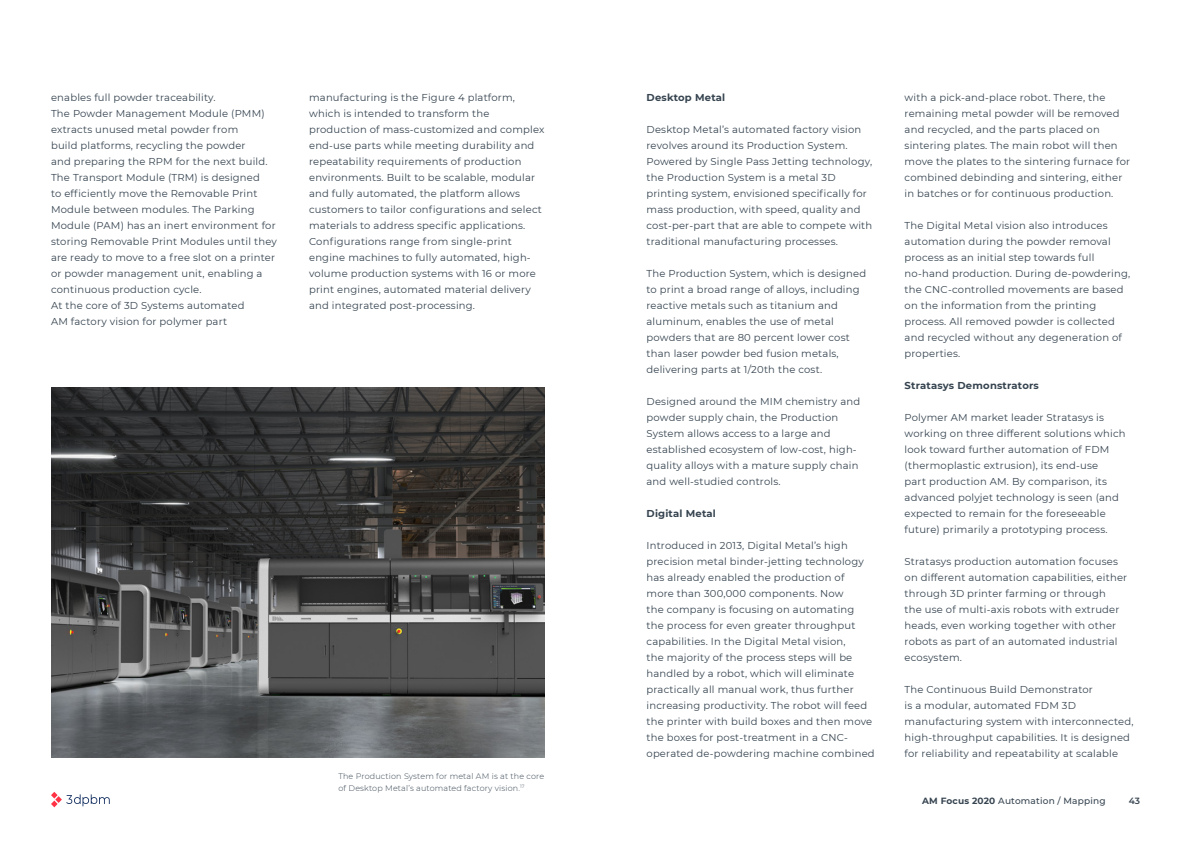
<style>
.page{position:relative;width:1191px;height:842px;background:#fff}
.page>*{position:absolute;margin:0;border:0;box-sizing:border-box;transform-origin:0 0}
.Body_Text{font:10px/16px "Montserrat";letter-spacing:.02em;color:#364450}
.Body_Text-2{font:700 10px "Montserrat";letter-spacing:.02em;color:#364450}
.t1{font:500 9px "Montserrat";letter-spacing:.02em;color:#364450}
.t2{font:600 9px "Montserrat";color:#364450}
.Body_Text-3{font:300 8px/12px "Montserrat";letter-spacing:.02em;color:#364450}
.s1{font-weight:700}
</style>
<div class="page">
<img style="left:51px;top:387px;width:493px;height:370px">
<svg style="left:51px;top:792px;width:59px;height:15px"></svg>
<p class="Body_Text" style="left:51px;top:89px;width:166px">enables full powder traceability.</p>
<p class="Body_Text" style="left:51px;top:105px;width:227px">The Powder Management Module (PMM) extracts unused metal powder from<br>build platforms, recycling the powder<br>and preparing the RPM for the next build.<br>The Transport Module (TRM) is designed<br>to efficiently move the Removable Print Module between modules. The Parking Module (PAM) has an inert environment for storing Removable Print Modules until they are ready to move to a free slot on a printer or powder management unit, enabling a continuous production cycle.</p>
<p class="Body_Text" style="left:51px;top:297px;width:195px">At the core of 3D Systems automated<br>AM factory vision for polymer part</p>
<p class="Body_Text" style="left:309px;top:89px;width:237px">manufacturing is the Figure 4 platform, which is intended to transform the production of mass-customized and complex end-use parts while meeting durability and repeatability requirements of production environments. Built to be scalable, modular and fully automated, the platform allows customers to tailor configurations and select materials to address specific applications.<br>Configurations range from single-print engine machines to fully automated, high&shy;volume production systems with 16 or more print engines, automated material delivery and integrated post-processing.</p>
<p class="Body_Text-3" style="left:338px;top:770px;width:207px">The Production System for metal AM is at the core of Desktop Metal’s automated factory vision.<sup>17</sup></p>
<p class="Body_Text-2" style="left:646px;top:90px;width:80px">Desktop Metal</p>
<p class="Body_Text" style="left:646px;top:121px;width:227px">Desktop Metal’s automated factory vision revolves around its Production System.<br>Powered by Single Pass Jetting technology, the Production System is a metal 3D printing system, envisioned specifically for mass production, with speed, quality and cost-per-part that are able to compete with traditional manufacturing processes.</p>
<p class="Body_Text" style="left:646px;top:265px;width:221px">The Production System, which is designed to print a broad range of alloys, including reactive metals such as titanium and aluminum, enables the use of metal powders that are 80 percent lower cost than laser powder bed fusion metals, delivering parts at 1/20th the cost.</p>
<p class="Body_Text" style="left:646px;top:393px;width:215px">Designed around the MIM chemistry and powder supply chain, the Production System allows access to a large and established ecosystem of low-cost, high&shy;quality alloys with a mature supply chain and well-studied controls.</p>
<p class="Body_Text-2" style="left:646px;top:506px;width:71px">Digital Metal</p>
<p class="Body_Text" style="left:646px;top:537px;width:230px">Introduced in 2013, Digital Metal’s high precision metal binder-jetting technology has already enabled the production of<br>more than 300,000 components. Now<br>the company is focusing on automating<br>the process for even greater throughput capabilities. In the Digital Metal vision,<br>the majority of the process steps will be handled by a robot, which will eliminate practically all manual work, thus further increasing productivity. The robot will feed the printer with build boxes and then move the boxes for post-treatment in a CNC&shy;operated de-powdering machine combined</p>
<p class="Body_Text" style="left:904px;top:89px;width:227px">with a pick-and-place robot. There, the remaining metal powder will be removed and recycled, and the parts placed on sintering plates. The main robot will then move the plates to the sintering furnace for combined debinding and sintering, either in batches or for continuous production.</p>
<p class="Body_Text" style="left:904px;top:217px;width:227px">The Digital Metal vision also introduces automation during the powder removal process as an initial step towards full no-hand production. During de-powdering, the CNC-controlled movements are based on the information from the printing process. All removed powder is collected and recycled without any degeneration of properties.</p>
<p class="Body_Text-2" style="left:904px;top:378px;width:136px">Stratasys Demonstrators</p>
<p class="Body_Text" style="left:904px;top:409px;width:223px">Polymer AM market leader Stratasys is working on three different solutions which look toward further automation of FDM (thermoplastic extrusion), its end-use<br>part production AM. By comparison, its advanced polyjet technology is seen (and expected to remain for the foreseeable future) primarily a prototyping process.</p>
<p class="Body_Text" style="left:904px;top:553px;width:224px">Stratasys production automation focuses on different automation capabilities, either through 3D printer farming or through<br>the use of multi-axis robots with extruder heads, even working together with other robots as part of an automated industrial ecosystem.</p>
<p class="Body_Text" style="left:904px;top:681px;width:230px">The Continuous Build Demonstrator<br>is a modular, automated FDM 3D manufacturing system with interconnected, high-throughput capabilities. It is designed for reliability and repeatability at scalable</p>
<p class="t1" style="left:922px;top:794px;width:185px"><span class="s1">AM Focus 2020</span> Automation / Mapping</p>
<p class="t2" style="left:1128px;top:794px;width:13px">43</p>
</div>
